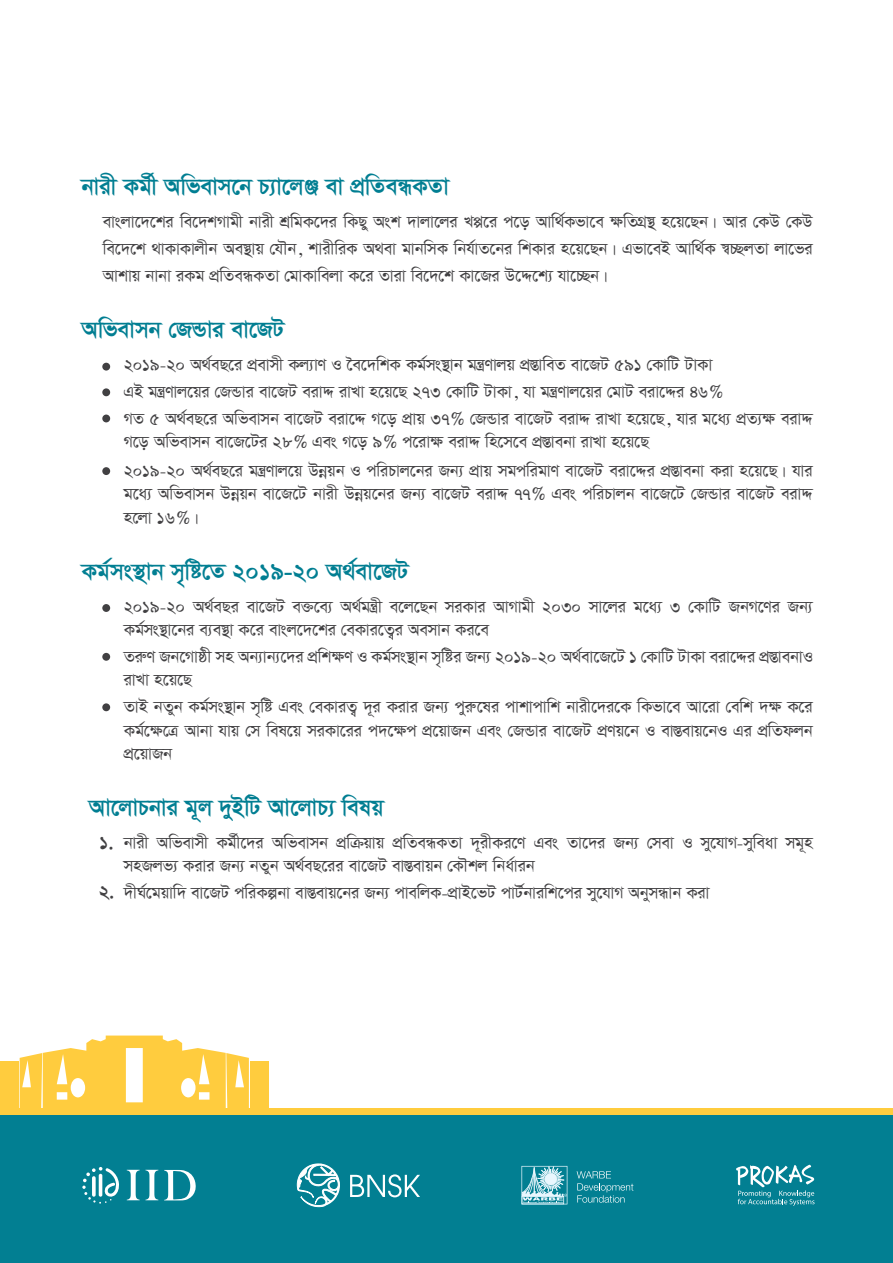
<style>
.page{position:relative;width:893px;height:1263px;background:#fff}
.page>*{position:absolute;margin:0;border:0;box-sizing:border-box;transform-origin:0 0}
.t1{font:700 27px "Sutonny MJ";color:#017e92}
.t2{font:700 21px "Sutonny MJ";color:#414042}
.t3{font:19.5px/23.4px "Sutonny MJ";color:#414042}
.s1{font-weight:700;font-size:21px}
</style>
<div class="page">
<div style="left:102px;top:363px;width:8px;height:8px;background:#414042;border-radius:50%"></div>
<div style="left:102px;top:388px;width:8px;height:8px;background:#414042;border-radius:50%"></div>
<div style="left:102px;top:415px;width:8px;height:7px;background:#414042;border-radius:50%"></div>
<div style="left:102px;top:467px;width:8px;height:8px;background:#414042;border-radius:50%"></div>
<div style="left:102px;top:604px;width:8px;height:8px;background:#414042;border-radius:50%"></div>
<div style="left:102px;top:653px;width:8px;height:8px;background:#414042;border-radius:50%"></div>
<div style="left:102px;top:703px;width:8px;height:8px;background:#414042;border-radius:50%"></div>
<div style="left:0;top:1061px;width:19px;height:47px;background:#ffcc3e"></div>
<svg style="left:20px;top:1035px;width:229px;height:73px"></svg>
<div style="left:250px;top:1061px;width:19px;height:47px;background:#ffcc3e"></div>
<div style="left:0;top:1108px;width:893px;height:59px;background:#ffcc3e"></div>
<div style="left:0;top:1115px;width:893px;height:148px;background:#027f92"></div>
<svg style="left:296px;top:1163px;width:44px;height:44px"></svg>
<svg style="left:350px;top:1174px;width:70px;height:23px"></svg>
<svg style="left:736px;top:1164px;width:79px;height:42px"></svg>
<svg style="left:577px;top:1171px;width:56px;height:32px"></svg>
<svg style="left:521px;top:1166px;width:46px;height:38px"></svg>
<svg style="left:127px;top:1170px;width:31px;height:30px"></svg>
<svg style="left:164px;top:1170px;width:32px;height:30px"></svg>
<svg style="left:82px;top:1167px;width:37px;height:37px"></svg>
<h1 class="t1" style="left:82px;top:172px;width:368px">BVIX KG©X AWFEVM‡B P¨V‡JÄ EV CÖWZEÜKZV</h1>
<p class="t3" style="left:103px;top:209px;width:711px;line-height:27px;text-align:justify">EVSJV‡`‡KI WE‡`KMVGX BVIX KÖWGK‡`I WKQYASK `VJV‡JI LÀ‡I C‡O AVW_©KFV‡E ¶WZMÖ¯’N‡Q‡QB| AVI †KD †KD WE‡`‡K _VKVKVJXB AE¯’VQ †HŠB, KVIXWIK A_EV GVBWMK WBH©VZ‡BI WKKVI N‡Q‡QB| GFV‡EB AVW_©K ¯^”QJZV JV‡FI AVKVQ BVBV IKG CÖWZEÜKZV †GVKVWEJV K‡I ZVIV WE‡`‡K KV‡RI D‡Ï‡K¨ HV‡”QB|</p>
<h1 class="t1" style="left:82px;top:314px;width:204px">AWFEVMB †RÛVI EV‡RU</h1>
<p class="t3" style="left:124px;top:352px;width:690px;line-height:27px">2019-20 A_©EQ‡I CÖEVMX KJ¨VY I ‰E‡`WKK KG©MS¯’VB GŠ¿YVJQ CÖ¯ÍVWEZ EV‡RU 591 †KVWU UVKV<br>GB GŠ¿YVJ‡QI †RÛVI EV‡RU EIVÏ IVLV N‡Q‡Q 273 †KVWU UVKV, HV GŠ¿YVJ‡QI †GVU EIV‡ÏI 46%<br>MZ 5 A_©EQ‡I AWFEVMB EV‡RU EIV‡Ï M‡O CÖVQ 37% †RÛVI EV‡RU EIVÏ IVLV N‡Q‡Q, HVI G‡A¨ CÖZ¨¶ EIVÏ</p>
<p class="t3" style="left:124px;top:429px;width:690px;line-height:28.5px">M‡O AWFEVMB EV‡R‡UI 28% GES M‡O 9% C‡IV¶ EIVÏ WN‡M‡E CÖ¯ÍVEBV IVLV N‡Q‡Q<br>2019-20 A_©EQ‡I GŠ¿YVJ‡Q DBŒQB I CWIPVJ‡BI RB¨ CÖVQ MGCWIGVY EV‡RU EIV‡ÏI CÖ¯ÍVEBV KIV N‡Q‡Q| HVI</p>
<p class="t3" style="left:124px;top:483px;width:690px">G‡A¨ AWFEVMB DBŒQB EV‡R‡U BVIX DBŒQ‡BI RB¨ EV‡RU EIVÏ 77% GES CWIPVJB EV‡R‡U †RÛVI EV‡RU EIVÏ<br>N‡JV 16%|</p>
<h1 class="t1" style="left:82px;top:556px;width:328px">KG©MS¯’VB M„WÓ‡Z 2019-20 A_©EV‡RU</h1>
<p class="t3" style="left:124px;top:596px;width:690px">2019-20 A_©EQI EV‡RU E³‡E¨ A_©GŠ¿XE‡J‡QB MIKVI AVMVGX 2030 MV‡JI G‡A¨ 3 †KVWU RBM‡YI RB¨<br>KG©MS¯’V‡BI E¨E¯’V K‡I EVSJ‡`‡KI †EKVI‡Z¡I AEMVB KI‡E</p>
<p class="t3" style="left:124px;top:646px;width:690px">ZIÆY RB‡MVÔX MN AB¨VB¨‡`I CÖWK¶Y I KG©MS¯’VB M„WÓI RB¨ 2019-20 A_©EV‡R‡U 1 †KVWU UVKV EIV‡ÏI CÖ¯ÍVEBVI<br>IVLV N‡Q‡Q</p>
<p class="t3" style="left:124px;top:696px;width:690px;text-align:justify">ZVB BZYB KG©MS¯’VB M„WÓ GES †EKVIZ¡`~I KIVI RB¨ CYIÆ‡LI CVKVCVWK BVIX‡`I‡K WKFV‡E AV‡IV †EWK `¶ K‡I KG©‡¶‡Î AVBV HVQ †M WEL‡Q MIKV‡II C`‡¶C CÖ‡QVRB GES †RÛVI EV‡RU CÖYQ‡B I EV¯ÍEVQ‡BI GI CÖWZDJB CÖ‡QVRB</p>
<h1 class="t1" style="left:89px;top:792px;width:296px">AV‡JVPBVI G~J `YBWU AV‡JVP¨ WELQ</h1>
<p class="t3" style="left:124px;top:832px;width:692px">BVIX AWFEVMX KG©X‡`I AWFEVMB CÖWΜQVQ CÖWZEÜKZV `~IXKI‡Y GES ZV‡`I RB¨ †MEV I MY‡HVM-MYWEAV MG~N<br>MNRJF¨ KIVI RB¨ BZYB A_©EQ‡II EV‡RU EV¯ÍEVQB †KŠKJ WBA©VIB</p>
<p class="t2" style="left:99px;top:830px;width:16px">1.</p>
<p class="t3" style="left:99px;top:882px;width:612px"><span class="s1">2.</span> `XN©‡GQVW` EV‡RU CWIKÍBV EV¯ÍEVQ‡BI RB¨ CVEWJK-CÖVB‡FU CVU©BVIWK‡CI MY‡HVM ABYMÜVB KIV</p>
</div>
